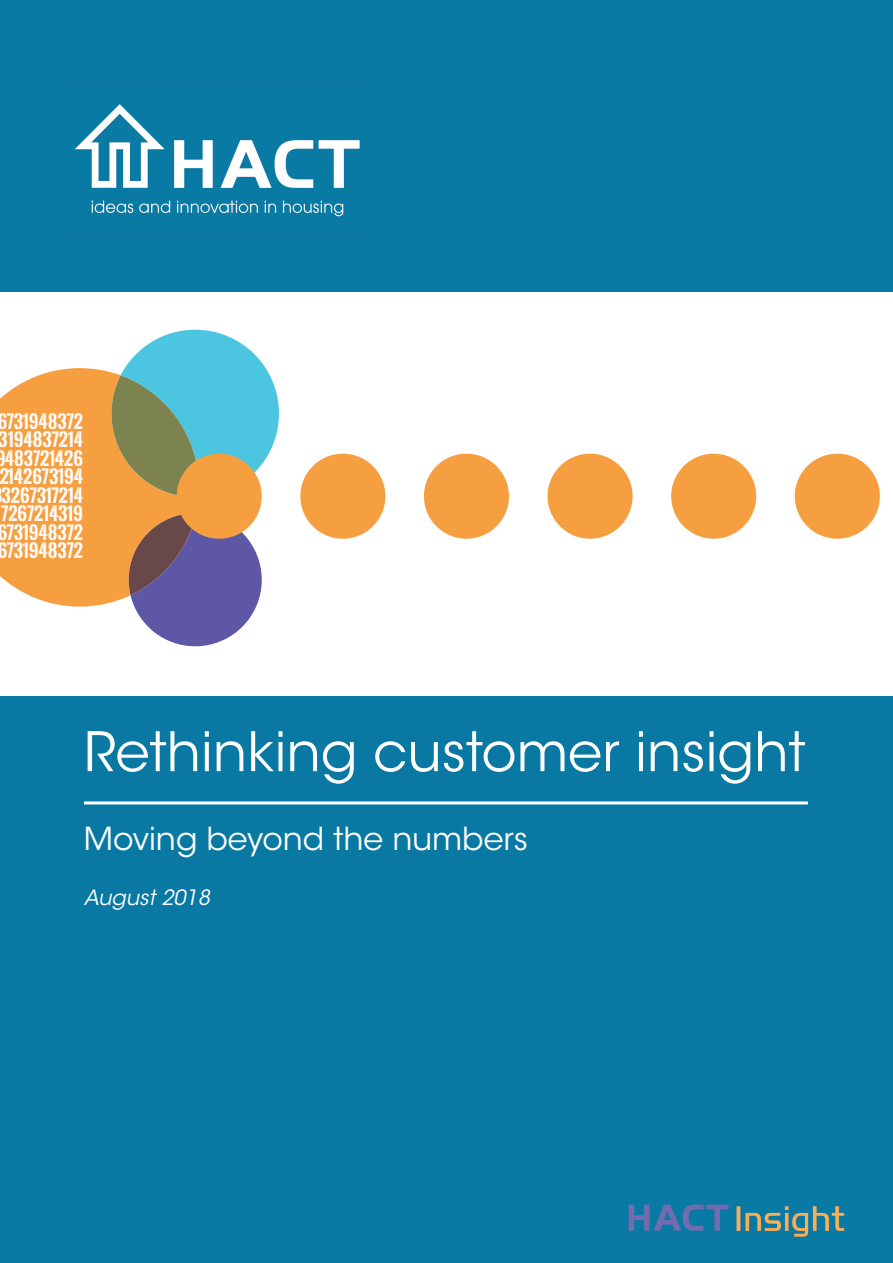
<style>
.page{position:relative;width:893px;height:1263px;background:#0979a3}
.page>*{position:absolute;margin:0;border:0;box-sizing:border-box;transform-origin:0 0}
.t1{font:54px "ITC Avant Garde MM 300 750";color:#fff}
.t2{font:31.5px "ITC Avant Garde MM 302 750";color:#fff}
.t3{font:21px "ITC Avant Garde MM Oblique 300 750";color:#fff}
.t4{font:700 18px "Oswald Stencil";color:#fff}
</style>
<div class="page">
<img style="left:74px;top:104px;width:286px;height:113px">
<img style="left:628px;top:1204px;width:217px;height:33px">
<hr style="left:84px;top:801px;width:724px;height:3px;background:#fff">
<div style="left:0;top:292px;width:893px;height:404px;background:#fff"></div>
<div style="left:0;top:368px;width:180px;height:239px;background:#f69f41"></div>
<svg style="left:111px;top:330px;width:168px;height:167px;background:#7ebbb5"></svg>
<svg style="left:129px;top:513px;width:133px;height:133px;background:#7f719d"></svg>
<div style="left:177px;top:454px;width:85px;height:85px;background:#f69f41;border-radius:50%"></div>
<div style="left:795px;top:454px;width:85px;height:85px;background:#f69f41;border-radius:50%"></div>
<div style="left:300px;top:454px;width:85px;height:85px;background:#f69f41;border-radius:50%"></div>
<div style="left:671px;top:454px;width:85px;height:85px;background:#f69f41;border-radius:50%"></div>
<div style="left:424px;top:454px;width:85px;height:85px;background:#f69f41;border-radius:50%"></div>
<div style="left:548px;top:454px;width:85px;height:85px;background:#f69f41;border-radius:50%"></div>
<p class="t4" style="left:-3px;top:408px;width:87px">6731948372</p>
<p class="t4" style="left:-1px;top:427px;width:86px">3194837214</p>
<p class="t4" style="left:5px;top:445px;width:80px">483721426</p>
<p class="t4" style="left:-1px;top:464px;width:85px">2142673194</p>
<p class="t4" style="left:2px;top:482px;width:83px">3267317214</p>
<p class="t4" style="left:1px;top:501px;width:83px">7267214319</p>
<p class="t4" style="left:-3px;top:519px;width:87px">6731948372</p>
<p class="t4" style="left:-3px;top:537px;width:87px">6731948372</p>
<h1 class="t1" style="left:84px;top:720px;width:723px">Rethinking customer insight</h1>
<h2 class="t2" style="left:84px;top:820px;width:445px">Moving beyond the numbers</h2>
<p class="t3" style="left:84px;top:883px;width:127px">August 2018</p>
</div>
